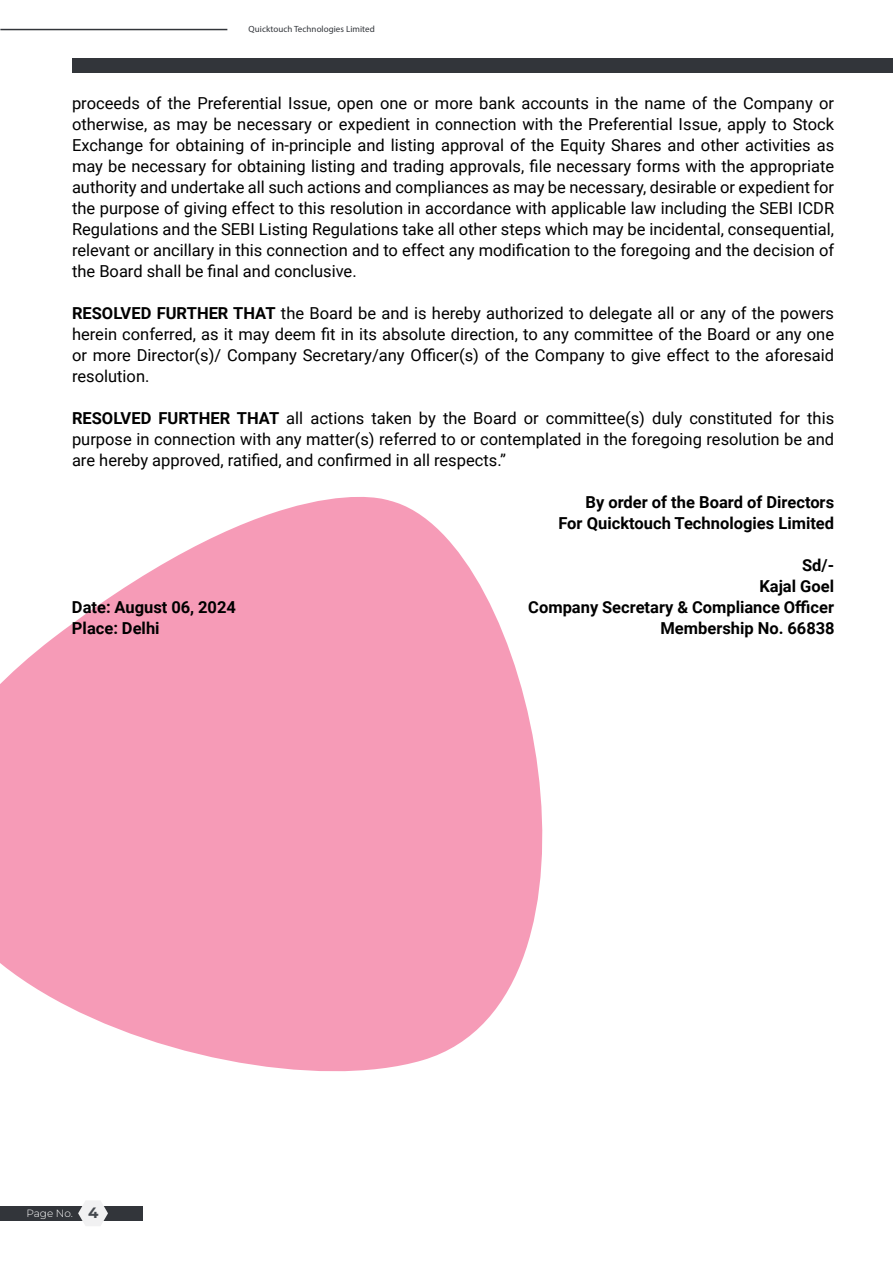
<style>
.page{position:relative;width:893px;height:1263px;background:#fff}
.page>*{position:absolute;margin:0;border:0;box-sizing:border-box;transform-origin:0 0}
.t1{font:16.5px/21px "Roboto";color:#000;text-align:justify}
.t2{font:700 16.5px/21px "Roboto";color:#000;text-align:right}
.t3{font:300 10.5px "Montserrat";color:#fff}
.t4{font:9px "Myriad Pro";letter-spacing:.005em;color:#32353a}
.s1{font-weight:700}
.s2{font-weight:700;font-size:15px;color:#44484e}
</style>
<div class="page">
<div style="left:0;top:1206px;width:143px;height:14px;background:#32353a"></div>
<hr style="left:0;top:29px;width:227px;height:1px;background:#32353a">
<svg style="left:0;top:497px;width:543px;height:575px;fill:#f69bb7"></svg>
<div style="left:72px;top:58px;width:821px;height:15px;background:#32353a"></div>
<svg style="left:78px;top:1201px;width:30px;height:25px"></svg>
<p class="t4" style="left:249px;top:24px;width:128px">Quicktouch Technologies Limited</p>
<p class="t1" style="left:72px;top:92px;width:764px">proceeds of the Preferential Issue, open one or more bank accounts in the name of the Company or otherwise, as may be necessary or expedient in connection with the Preferential Issue, apply to Stock Exchange for obtaining of in-principle and listing approval of the Equity Shares and other activities as may be necessary for obtaining listing and trading approvals, file necessary forms with the appropriate authority and undertake all such actions and compliances as may be necessary, desirable or expedient for the purpose of giving effect to this resolution in accordance with applicable law including the SEBI ICDR Regulations and the SEBI Listing Regulations take all other steps which may be incidental, consequential, relevant or ancillary in this connection and to effect any modification to the foregoing and the decision of the Board shall be final and conclusive.</p>
<p class="t1" style="left:72px;top:302px;width:764px"><span class="s1">RESOLVED FURTHER THAT</span> the Board be and is hereby authorized to delegate all or any of the powers herein conferred, as it may deem fit in its absolute direction, to any committee of the Board or any one or more Director(s)/ Company Secretary/any Officer(s) of the Company to give effect to the aforesaid resolution.</p>
<p class="t1" style="left:72px;top:407px;width:764px"><span class="s1">RESOLVED FURTHER THAT</span> all actions taken by the Board or committee(s) duly constituted for this purpose in connection with any matter(s) referred to or contemplated in the foregoing resolution be and are hereby approved, ratified, and confirmed in all respects.”</p>
<p class="t2" style="left:558px;top:491px;width:277px">By order of the Board of Directors<br>For Quicktouch Technologies Limited</p>
<p class="t2" style="left:759px;top:554px;width:76px">Sd/-<br>Kajal Goel</p>
<p class="t2" style="left:72px;top:596px;width:166px">Date: August 06, 2024</p>
<p class="t2" style="left:528px;top:596px;width:307px">Company Secretary &amp; Compliance Officer</p>
<p class="t2" style="left:72px;top:617px;width:89px">Place: Delhi</p>
<p class="t2" style="left:660px;top:617px;width:176px">Membership No. 66838</p>
<p class="t3" style="left:26px;top:1206px;width:74px">Page No. <span class="s2">4</span></p>
</div>
